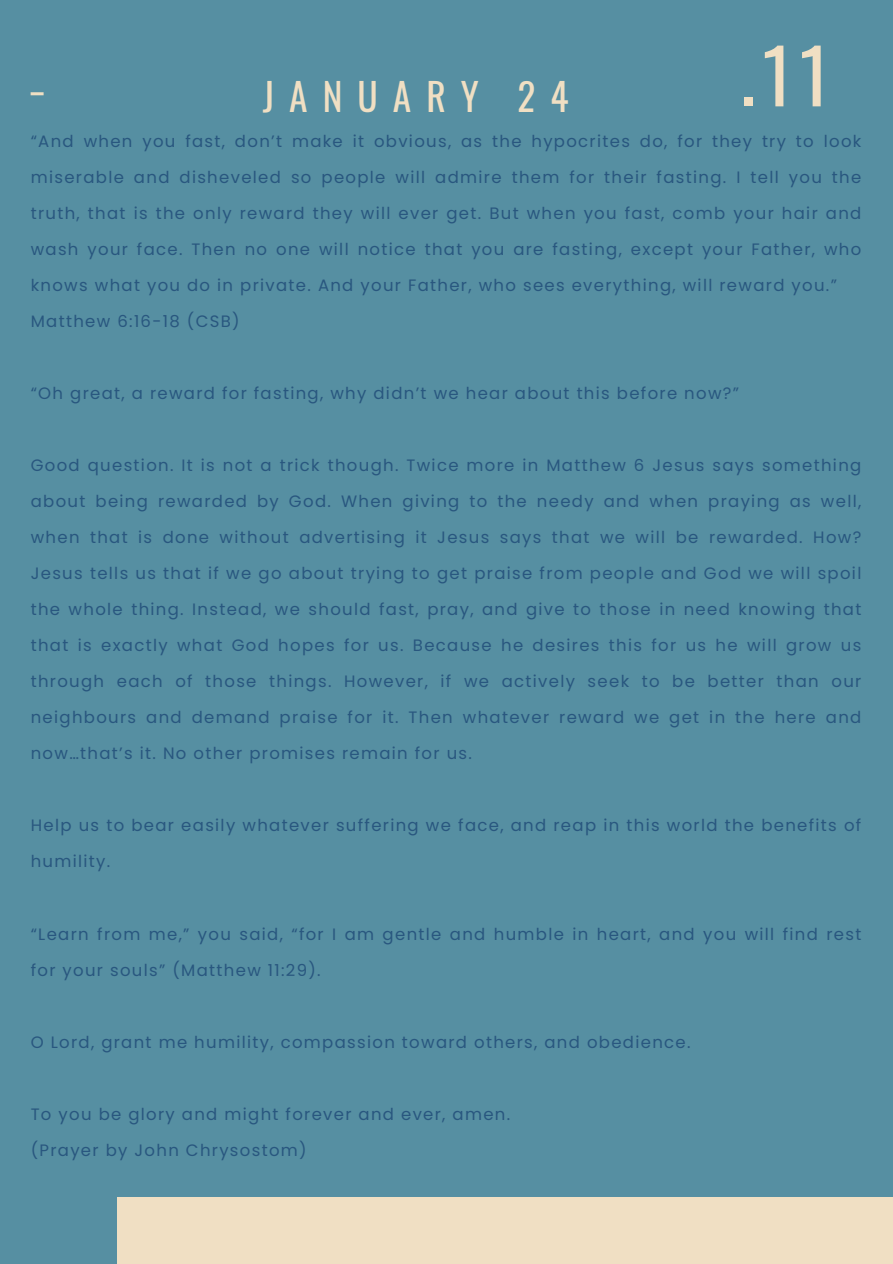
<style>
.page{position:relative;width:893px;height:1264px;background:#fff}
.page>*{position:absolute;margin:0;border:0;box-sizing:border-box;transform-origin:0 0}
.t1{font:75px "Oswald";color:#f0dfc3}
.t2{font:37.5px "Oswald";letter-spacing:.4em;color:#f0dfc3}
.t3{font:16.5px/36px "Poppins";letter-spacing:.08em;color:#29577f;text-align:justify}
</style>
<div class="page">
<div style="left:0;top:0;width:892px;height:1263px;background:#568fa2"></div>
<div style="left:117px;top:1196px;width:775px;height:67px;background:#f0dfc3"></div>
<p class="t1" style="left:740px;top:17px;width:90px">.11</p>
<p class="t3" style="left:31px;top:123px;width:832px">“And when you fast, don’t make it obvious, as the hypocrites do, for they try to look miserable and disheveled so people will admire them for their fasting. I tell you the truth, that is the only reward they will ever get. But when you fast, comb your hair and wash your face. Then no one will notice that you are fasting, except your Father, who knows what you do in private. And your Father, who sees everything, will reward you.”</p>
<p class="t3" style="left:31px;top:303px;width:210px">Matthew 6:16-18 (CSB)</p>
<p class="t2" style="left:263px;top:67px;width:307px">JANUARY 24</p>
<p class="t2" style="left:31px;top:45px;width:14px">_</p>
<p class="t3" style="left:31px;top:375px;width:709px">“Oh great, a reward for fasting, why didn’t we hear about this before now?”</p>
<p class="t3" style="left:31px;top:447px;width:832px">Good question. It is not a trick though. Twice more in Matthew 6 Jesus says something about being rewarded by God. When giving to the needy and when praying as well, when that is done without advertising it Jesus says that we will be rewarded. How?<br>Jesus tells us that if we go about trying to get praise from people and God we will spoil the whole thing. Instead, we should fast, pray, and give to those in need knowing that that is exactly what God hopes for us. Because he desires this for us he will grow us through each of those things. However, if we actively seek to be better than our neighbours and demand praise for it. Then whatever reward we get in the here and now…that’s it. No other promises remain for us.</p>
<p class="t3" style="left:31px;top:807px;width:832px">Help us to bear easily whatever suffering we face, and reap in this world the benefits of humility.</p>
<p class="t3" style="left:31px;top:915px;width:832px">“Learn from me,” you said, “for I am gentle and humble in heart, and you will find rest for your souls” (Matthew 11:29).</p>
<p class="t3" style="left:31px;top:1023px;width:661px">O Lord, grant me humility, compassion toward others, and obedience.</p>
<p class="t3" style="left:31px;top:1095px;width:481px">To you be glory and might forever and ever, amen.</p>
<p class="t3" style="left:31px;top:1131px;width:277px">(Prayer by John Chrysostom)</p>
</div>
